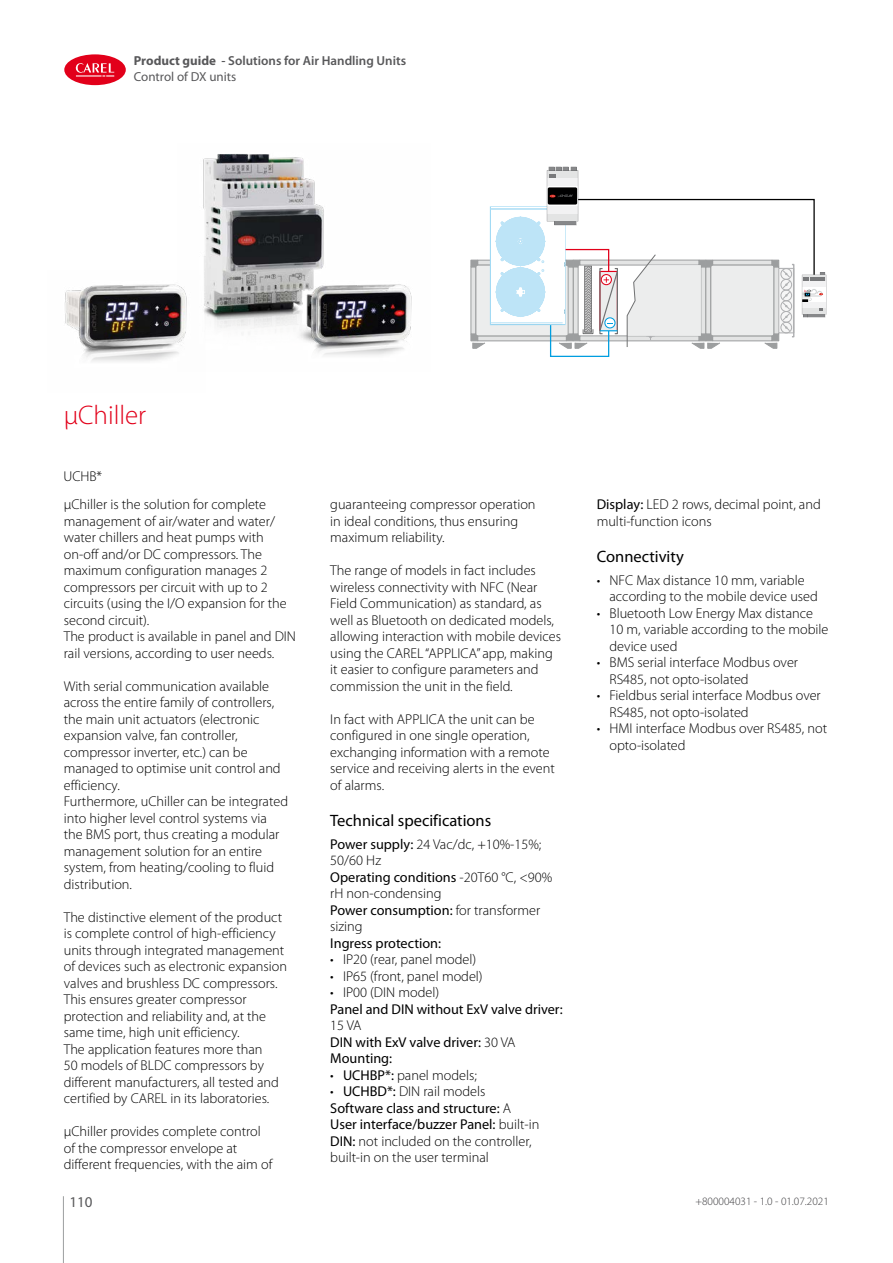
<style>
.page{position:relative;width:893px;height:1263px;background:#fff}
.page>*{position:absolute;margin:0;border:0;box-sizing:border-box;transform-origin:0 0}
.t1{font:300 27px "Myriad Pro";color:#e2001a}
.t2{font:16.5px "Myriad Pro";color:#000}
.t3{font:15px "Myriad Pro";color:#58585a}
.t4{font:300 14.25px/16.5px "Myriad Pro";color:#000}
.t5{font:14.25px/16.5px "Myriad Pro";color:#000}
.t6{font:600 13.05px/15.6px "Myriad Pro";color:#58585a}
.t7{font:300 11.25px "Myriad Pro";color:#3e3d40}
.s1{font-weight:700}
.s2{font-weight:400}
.s3{font-weight:300}
</style>
<div class="page">
<hr style="left:63px;top:1196px;width:1px;height:67px;background:#9c9e9f">
<div style="left:64px;top:54px;width:62px;height:31px;background:#e2001a;border-radius:50%"></div>
<svg style="left:76px;top:63px;width:38px;height:14px"></svg>
<svg style="left:470px;top:167px;width:356px;height:190px"></svg>
<img style="left:203px;top:154px;width:209px;height:201px">
<img style="left:64px;top:271px;width:141px;height:91px">
<p class="t6" style="left:134px;top:53px;width:274px"><span class="s1">Product guide</span> - Solutions for Air Handling Units<br><span class="s2">Control of DX units</span></p>
<h1 class="t1" style="left:64px;top:400px;width:84px">µChiller</h1>
<p class="t4" style="left:63px;top:468px;width:40px">UCHB*</p>
<p class="t4" style="left:64px;top:496px;width:234px">μChiller is the solution for complete management of air/water and water/ water chillers and heat pumps with on-off and/or DC compressors. The maximum configuration manages 2 compressors per circuit with up to 2 circuits (using the I/O expansion for the second circuit).<br>The product is available in panel and DIN rail versions, according to user needs.</p>
<p class="t4" style="left:64px;top:678px;width:226px">With serial communication available across the entire family of controllers, the main unit actuators (electronic expansion valve, fan controller, compressor inverter, etc.) can be managed to optimise unit control and efficiency.<br>Furthermore, uChiller can be integrated into higher level control systems via the BMS port, thus creating a modular management solution for an entire system, from heating/cooling to fluid distribution.</p>
<p class="t4" style="left:64px;top:909px;width:225px">The distinctive element of the product is complete control of high-efficiency units through integrated management of devices such as electronic expansion valves and brushless DC compressors.<br>This ensures greater compressor protection and reliability and, at the same time, high unit efficiency.<br>The application features more than<br>50 models of BLDC compressors by different manufacturers, all tested and certified by CAREL in its laboratories.</p>
<p class="t4" style="left:64px;top:1123px;width:210px">μChiller provides complete control of the compressor envelope at different frequencies, with the aim of</p>
<p class="t3" style="left:69px;top:1193px;width:25px">110</p>
<p class="t4" style="left:330px;top:496px;width:207px">guaranteeing compressor operation in ideal conditions, thus ensuring maximum reliability.</p>
<p class="t4" style="left:330px;top:562px;width:232px">The range of models in fact includes wireless connectivity with NFC (Near Field Communication) as standard, as well as Bluetooth on dedicated models, allowing interaction with mobile devices using the CAREL “APPLICA” app, making it easier to configure parameters and commission the unit in the field.</p>
<p class="t4" style="left:330px;top:711px;width:226px">In fact with APPLICA the unit can be configured in one single operation, exchanging information with a remote service and receiving alerts in the event of alarms.</p>
<p class="t2" style="left:330px;top:810px;width:163px">Technical specifications</p>
<p class="t4" style="left:330px;top:836px;width:223px"><span class="s2">Power supply:</span> 24 Vac/dc, +10%-15%;<br>50/60 Hz<br><span class="s2">Operating conditions</span> -20T60 °C, &lt;90% rH non-condensing<br><span class="s2">Power consumption:</span> for transformer sizing</p>
<p class="t5" style="left:330px;top:935px;width:112px">Ingress protection:</p>
<p class="t4" style="left:330px;top:952px;width:148px">• IP20 (rear, panel model)</p>
<p class="t4" style="left:330px;top:968px;width:154px">• IP65 (front, panel model)</p>
<p class="t4" style="left:330px;top:985px;width:110px">• IP00 (DIN model)</p>
<p class="t5" style="left:330px;top:1001px;width:234px">Panel and DIN without ExV valve driver:</p>
<p class="t5" style="left:330px;top:1017px;width:187px"><span class="s3">15 VA<br></span>DIN with ExV valve driver: <span class="s3">30 VA<br></span>Mounting:</p>
<p class="t4" style="left:330px;top:1067px;width:148px">• <span class="s2">UCHBP*:</span> panel models;</p>
<p class="t4" style="left:330px;top:1084px;width:211px">• <span class="s2">UCHBD*:</span> DIN rail models<br><span class="s2">Software class and structure:</span> A<br><span class="s2">User interface/buzzer Panel:</span> built-in<br><span class="s2">DIN:</span> not included on the controller, built-in on the user terminal</p>
<p class="t4" style="left:597px;top:496px;width:226px"><span class="s2">Display:</span> LED 2 rows, decimal point, and multi-function icons</p>
<p class="t2" style="left:597px;top:546px;width:89px">Connectivity</p>
<p class="t4" style="left:609px;top:572px;width:210px;text-indent:-13px">• NFC Max distance 10 mm, variable according to the mobile device used</p>
<p class="t4" style="left:609px;top:605px;width:221px;text-indent:-13px">• Bluetooth Low Energy Max distance<br>10 m, variable according to the mobile device used</p>
<p class="t4" style="left:609px;top:655px;width:190px;text-indent:-13px">• BMS serial interface Modbus over<br>RS485, not opto-isolated</p>
<p class="t4" style="left:609px;top:688px;width:213px;text-indent:-13px">• Fieldbus serial interface Modbus over<br>RS485, not opto-isolated</p>
<p class="t4" style="left:609px;top:721px;width:219px;text-indent:-13px">• HMI interface Modbus over RS485, not opto-isolated</p>
<p class="t7" style="left:695px;top:1195px;width:135px">+800004031 - 1.0 - 01.07.2021</p>
</div>
